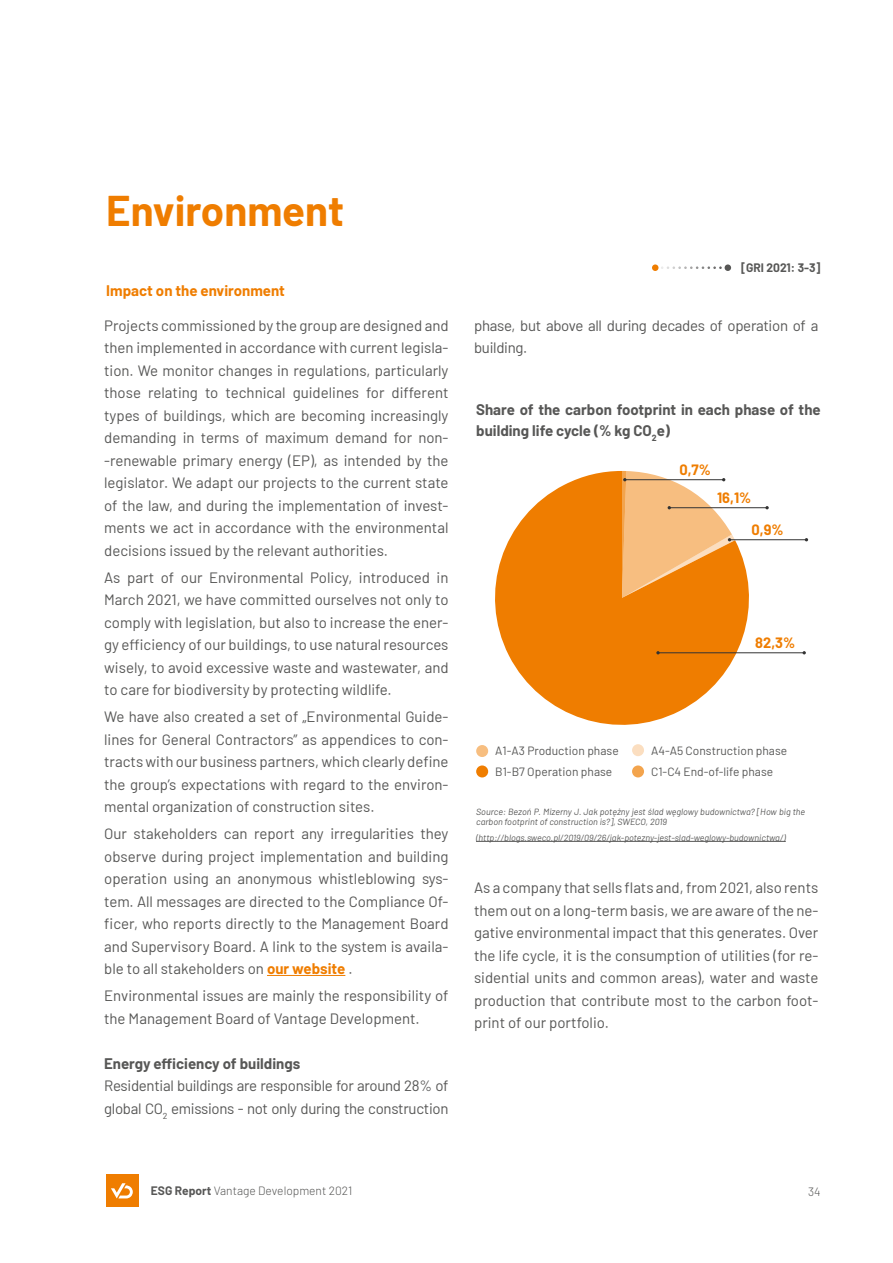
<style>
.page{position:relative;width:893px;height:1263px;background:#fff}
.page>*{position:absolute;margin:0;border:0;box-sizing:border-box;transform-origin:0 0}
.t1{font:700 42px "Barlow";color:#ef7d00}
.t2{font:15px/22.5px "Barlow";color:#575756;text-align:justify}
.t3{font:15px/22.5px "Barlow";letter-spacing:-.02em;color:#575756}
.t4{font:700 15px/21px "Barlow";color:#575756}
.t5{font:700 15px "Barlow";color:#ef7d00}
.t6{font:700 14.55px "Barlow";color:#ef7d00}
.t7{font:12px/21.3px "Barlow";color:#575756}
.t8{font:300 12px "Barlow";color:#575756}
.t9{font:700 12px "Barlow";color:#575756}
.t10{font:italic 9px/10.8px "Barlow";color:#575756}
.s1{font-weight:700;color:#ef7d00}
.s2{font-weight:700}
</style>
<div class="page">
<div style="left:106px;top:1174px;width:33px;height:33px;background:#ef7d00"></div>
<svg style="left:111px;top:1183px;width:22px;height:15px"></svg>
<hr style="left:267px;top:975px;width:78px;height:1px;background:#ef7d00">
<div style="left:652px;top:264px;width:6px;height:7px;background:#ef7d00;border-radius:50%"></div>
<div style="left:725px;top:264px;width:6px;height:7px;background:#575756;border-radius:50%"></div>
<svg style="left:661px;top:266px;width:61px;height:3px"></svg>
<hr style="left:476px;top:841px;width:310px;height:1px;background:#575756">
<svg style="left:495px;top:471px;width:272px;height:254px;fill:#ef7d00"></svg>
<hr style="left:658px;top:652px;width:146px;height:1px;background:#333">
<hr style="left:729px;top:539px;width:77px;height:1px;background:#333">
<hr style="left:669px;top:507px;width:98px;height:1px;background:#333">
<svg style="left:622px;top:471px;width:113px;height:127px;background:#f3b775"></svg>
<svg style="left:476px;top:745px;width:12px;height:12px"></svg>
<div style="left:476px;top:765px;width:12px;height:12px;background:#ef7d00;border-radius:50%"></div>
<div style="left:632px;top:744px;width:12px;height:12px;background:#fbdec0;border-radius:50%"></div>
<svg style="left:632px;top:765px;width:12px;height:12px"></svg>
<h1 class="t1" style="left:106px;top:179px;width:239px">Environment</h1>
<p class="t5" style="left:106px;top:280px;width:180px">Impact on the environment</p>
<p class="t2" style="left:104px;top:313px;width:346px">Projects commissioned by the group are designed and then implemented in accordance with current legisla&shy;tion. We monitor changes in regulations, particularly those relating to technical guidelines for different types of buildings, which are becoming increasingly demanding in terms of maximum demand for non--renewable primary energy (EP), as intended by the legislator. We adapt our projects to the current state of the law, and during the implementation of invest&shy;ments we act in accordance with the environmental decisions issued by the relevant authorities.</p>
<p class="t2" style="left:104px;top:565px;width:346px">As part of our Environmental Policy, introduced in March 2021, we have committed ourselves not only to comply with legislation, but also to increase the ener&shy;gy efficiency of our buildings, to use natural resources wisely, to avoid excessive waste and wastewater, and to care for biodiversity by protecting wildlife.</p>
<p class="t2" style="left:104px;top:704px;width:346px">We have also created a set of „Environmental Guide&shy;lines for General Contractors” as appendices to con&shy;tracts with our business partners, which clearly define the group’s expectations with regard to the environ&shy;mental organization of construction sites.</p>
<p class="t2" style="left:104px;top:821px;width:346px">Our stakeholders can report any irregularities they observe during project implementation and building operation using an anonymous whistleblowing sys&shy;tem. All messages are directed to the Compliance Of&shy;ficer, who reports directly to the Management Board and Supervisory Board. A link to the system is availa&shy;ble to all stakeholders on <span class="s1">our website</span> .</p>
<p class="t2" style="left:104px;top:983px;width:346px">Environmental issues are mainly the responsibility of the Management Board of Vantage Development.</p>
<p class="t4" style="left:104px;top:1052px;width:198px">Energy efficiency of buildings</p>
<p class="t3" style="left:104px;top:1073px;width:346px">Residential buildings are responsible for around 28% of global CO<sub>2</sub> emissions - not only during the construction</p>
<p class="t9" style="left:741px;top:258px;width:81px">[GRI 2021: 3-3]</p>
<p class="t3" style="left:474px;top:313px;width:346px">phase, but above all during decades of operation of a building.</p>
<p class="t4" style="left:476px;top:398px;width:346px">Share of the carbon footprint in each phase of the building life cycle (% kg CO<sub>2</sub>e)</p>
<p class="t6" style="left:679px;top:459px;width:33px">0,7%</p>
<p class="t6" style="left:717px;top:487px;width:36px">16,1%</p>
<p class="t6" style="left:751px;top:519px;width:34px">0,9%</p>
<p class="t6" style="left:755px;top:632px;width:41px">82,3%</p>
<p class="t7" style="left:495px;top:739px;width:125px">A1-A3 Production phase<br>B1-B7 Operation phase</p>
<p class="t7" style="left:651px;top:739px;width:138px">A4-A5 Construction phase<br>C1-C4 End-of-life phase</p>
<p class="t10" style="left:476px;top:805px;width:331px">Source: Bezoń P. Mizerny J. Jak potężny jest ślad węglowy budownictwa? [How big the carbon footprint of construction is?], SWECO, 2019</p>
<p class="t10" style="left:476px;top:831px;width:311px">(http://blogs.sweco.pl/2019/09/26/jak-potezny-jest-slad-weglowy-budownictwa/)</p>
<p class="t2" style="left:474px;top:875px;width:346px">As a company that sells flats and, from 2021, also rents them out on a long-term basis, we are aware of the ne&shy;gative environmental impact that this generates. Over the life cycle, it is the consumption of utilities (for re&shy;sidential units and common areas), water and waste production that contribute most to the carbon foot&shy;print of our portfolio.</p>
<p class="t8" style="left:151px;top:1182px;width:203px"><span class="s2">ESG Report</span> Vantage Development 2021</p>
<p class="t8" style="left:808px;top:1183px;width:14px">34</p>
</div>
